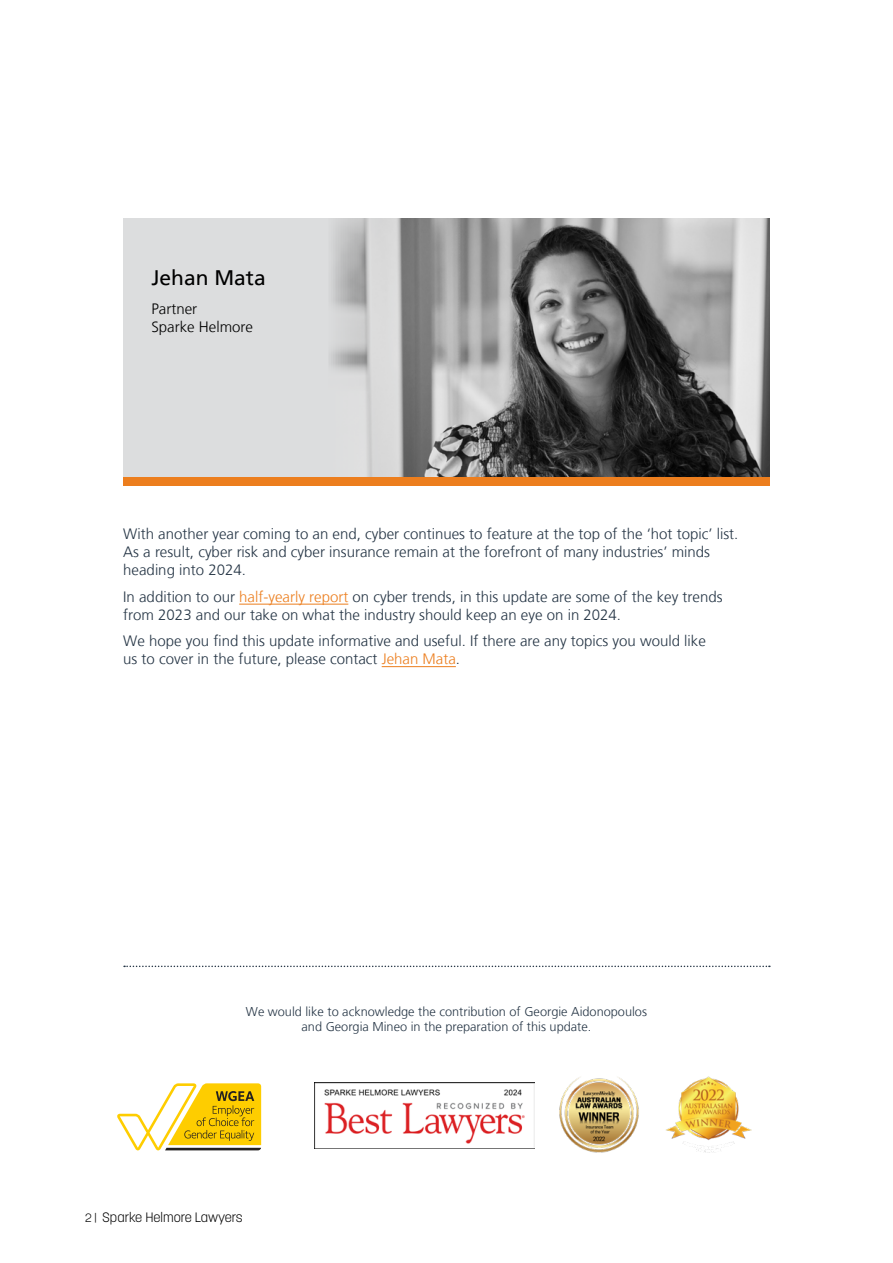
<style>
.page{position:relative;width:893px;height:1263px;background:#fff}
.page>*{position:absolute;margin:0;border:0;box-sizing:border-box;transform-origin:0 0}
.t1{font:21px "Frutiger LT";color:#000}
.t2{font:300 15px/18px "Frutiger LT";color:#243444}
.t3{font:300 15px/18px "Frutiger LT";color:#000}
.t4{font:300 13.5px "Korolev";color:#000}
.t5{font:300 12.75px/15px "Frutiger LT";color:#243444;text-align:center}
.s1{color:#ec7e1e}
.s2{font-size:12px}
</style>
<div class="page">
<svg style="left:117px;top:1083px;width:144px;height:67px"></svg>
<img style="left:314px;top:1082px;width:220px;height:67px">
<hr style="left:239px;top:604px;width:109px;height:1px;background:#ec7e1e">
<hr style="left:382px;top:666px;width:74px;height:1px;background:#ec7e1e">
<div style="left:123px;top:219px;width:647px;height:258px;background:#dcddde"></div>
<img style="left:331px;top:219px;width:439px;height:258px">
<div style="left:123px;top:477px;width:647px;height:9px;background:#ec7e1e"></div>
<img style="left:559px;top:1077px;width:80px;height:75px">
<img style="left:666px;top:1076px;width:85px;height:77px">
<svg style="left:124px;top:965px;width:646px;height:2px"></svg>
<h1 class="t1" style="left:151px;top:266px;width:116px">Jehan Mata</h1>
<p class="t3" style="left:151px;top:300px;width:103px">Partner<br>Sparke Helmore</p>
<p class="t2" style="left:123px;top:525px;width:617px">With another year coming to an end, cyber continues to feature at the top of the ‘hot topic’ list.<br>As a result, cyber risk and cyber insurance remain at the forefront of many industries’ minds heading into 2024.</p>
<p class="t2" style="left:123px;top:588px;width:601px">In addition to our <span class="s1">half-yearly report</span> on cyber trends, in this update are some of the key trends from 2023 and our take on what the industry should keep an eye on in 2024.</p>
<p class="t2" style="left:123px;top:632px;width:584px">We hope you find this update informative and useful. If there are any topics you would like us to cover in the future, please contact <span class="s1">Jehan Mata</span>.</p>
<p class="t5" style="left:246px;top:1005px;width:403px">We would like to acknowledge the contribution of Georgie Aidonopoulos and Georgia Mineo in the preparation of this update.</p>
<p class="t4" style="left:85px;top:1209px;width:159px"><span class="s2">2 |</span> Sparke Helmore Lawyers</p>
</div>
